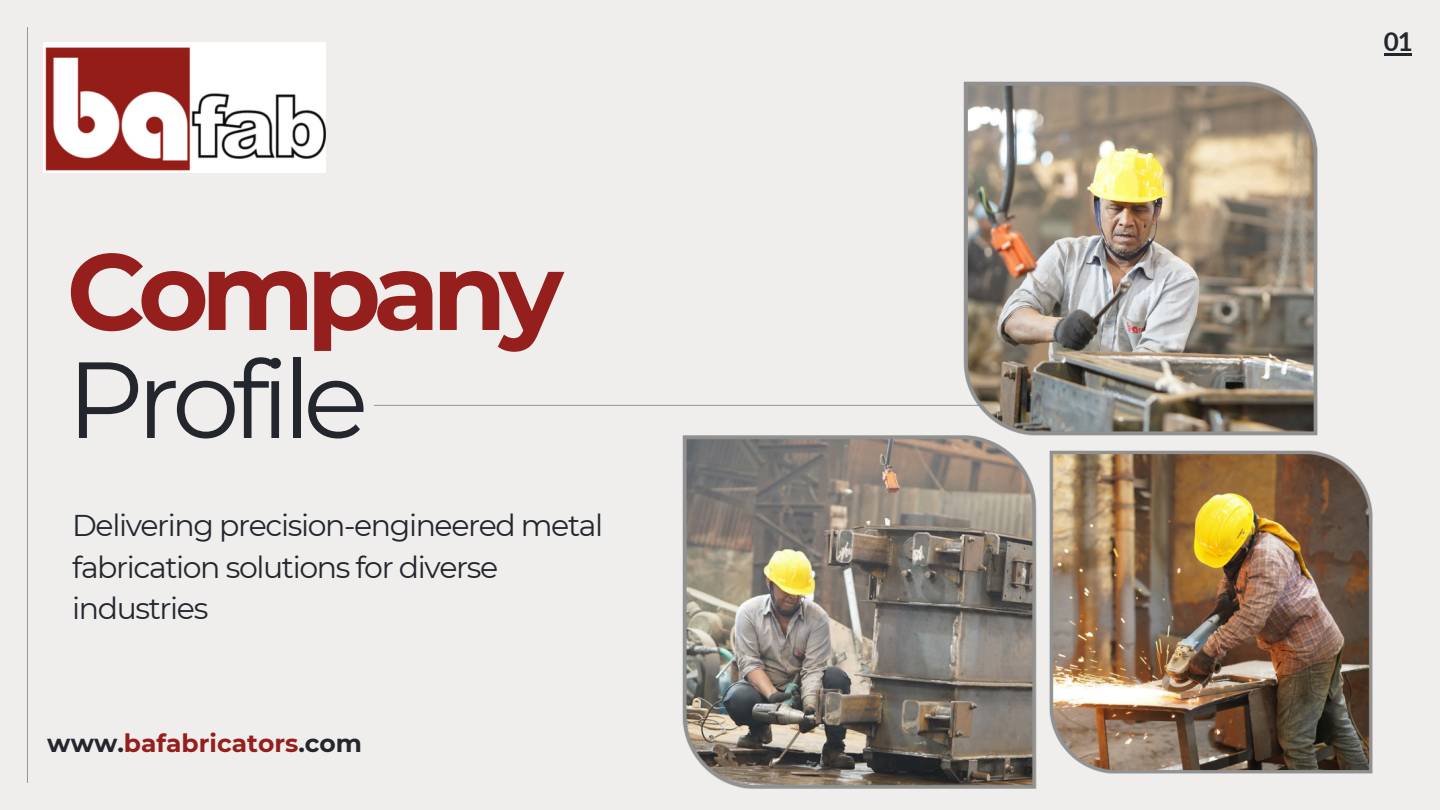
<style>
.page{position:relative;width:1440px;height:810px;background:#efeeed}
.page>*{position:absolute;margin:0;border:0;box-sizing:border-box;transform-origin:0 0}
.t1{font:700 108px/108px "Montserrat";letter-spacing:-.07em;color:#941f1c}
.t2{font:30px/41.2px "Montserrat";letter-spacing:-.045em;color:#23262d}
.t3{font:700 26px "Lato";color:#23262d}
.t4{font:700 24.9px "Montserrat";color:#941f1c}
.s1{font-weight:400;color:#23262d}
.s2{color:#23262d}
</style>
<div class="page">
<hr style="left:374px;top:405px;width:692px;height:1px;background:#9d938f">
<hr style="left:27px;top:27px;width:1px;height:756px;background:#9d938f">
<img style="left:44px;top:42px;width:282px;height:130px">
<img style="left:665px;top:81px;width:708px;height:708px">
<hr style="left:1384px;top:53px;width:28px;height:2px;background:#23262d">
<p class="t1" style="left:67px;top:237px;width:498px">Company<br><span class="s1">Profile</span></p>
<p class="t2" style="left:72px;top:505px;width:533px">Delivering precision-engineered metal fabrication solutions for diverse industries</p>
<p class="t4" style="left:47px;top:728px;width:316px"><span class="s2">www.</span>bafabricators<span class="s2">.com</span></p>
<p class="t3" style="left:1384px;top:26px;width:30px">01</p>
</div>
